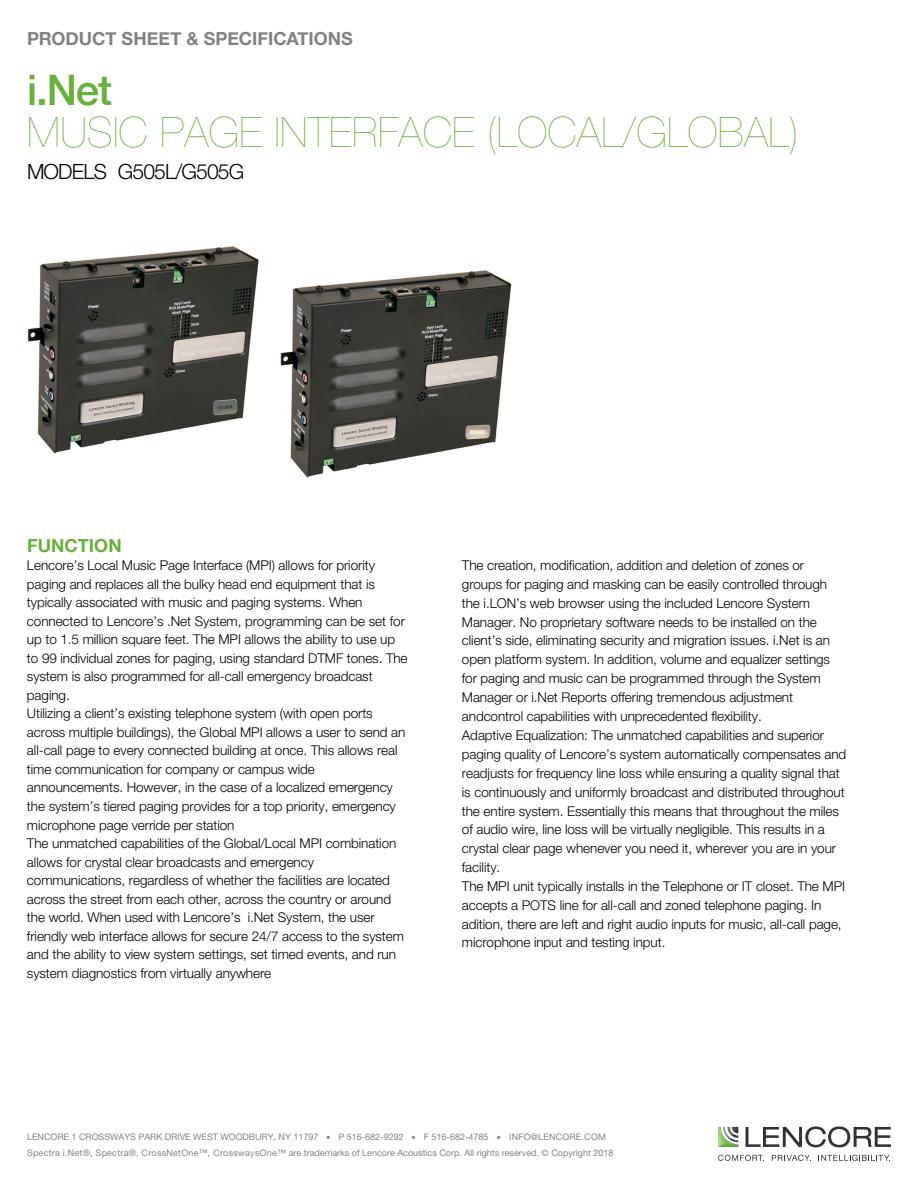
<style>
.page{position:relative;width:918px;height:1188px;background:#fff}
.page>*{position:absolute;margin:0;border:0;box-sizing:border-box;transform-origin:0 0}
.t1{font:200 42px "Helvetica Neue LT Std";letter-spacing:.01em;color:#67b03c}
.t2{font:500 42px "Helvetica Neue LT";color:#67b03c}
.t3{font:300 21px "Helvetica Neue LT Std";letter-spacing:-.04em;color:#000}
.t4{font:700 18px "Helvetica Neue";color:#808285}
.t5{font:700 18px "Helvetica Neue LT";letter-spacing:.005em;color:#67b03c}
.t6{font:300 13.5px/18.5px "Helvetica Neue LT Std";letter-spacing:-.005em;color:#000}
.t7{font:9px/15.1px "Helvetica Neue LT Std";color:#808285}
</style>
<div class="page">
<svg style="left:746px;top:1126px;width:145px;height:21px"></svg>
<svg style="left:718px;top:1127px;width:20px;height:20px"></svg>
<svg style="left:718px;top:1155px;width:46px;height:6px"></svg>
<svg style="left:772px;top:1155px;width:39px;height:6px"></svg>
<svg style="left:821px;top:1155px;width:69px;height:6px"></svg>
<img style="left:27px;top:246px;width:232px;height:208px">
<img style="left:280px;top:270px;width:232px;height:208px">
<h3 class="t4" style="left:27px;top:24px;width:327px">PRODUCT SHEET &amp; SPECIFICATIONS</h3>
<h1 class="t2" style="left:27px;top:65px;width:86px">i.Net</h1>
<h1 class="t1" style="left:27px;top:107px;width:773px">MUSIC PAGE INTERFACE (LOCAL/GLOBAL)</h1>
<h2 class="t3" style="left:27px;top:159px;width:219px">MODELS G505L/G505G</h2>
<h3 class="t5" style="left:27px;top:534px;width:96px">FUNCTION</h3>
<p class="t6" style="left:27px;top:556px;width:382px">Lencore’s Local Music Page Interface (MPI) allows for priority paging and replaces all the bulky head end equipment that is typically associated with music and paging systems. When connected to Lencore’s .Net System, programming can be set for up to 1.5 million square feet. The MPI allows the ability to use up to 99 individual zones for paging, using standard DTMF tones. The system is also programmed for all-call emergency broadcast paging.<br>Utilizing a client’s existing telephone system (with open ports across multiple buildings), the Global MPI allows a user to send an all-call page to every connected building at once. This allows real time communication for company or campus wide announcements. However, in the case of a localized emergency the system’s tiered paging provides for a top priority, emergency microphone page verride per station<br>The unmatched capabilities of the Global/Local MPI combination allows for crystal clear broadcasts and emergency communications, regardless of whether the facilities are located across the street from each other, across the country or around the world. When used with Lencore’s i.Net System, the user friendly web interface allows for secure 24/7 access to the system and the ability to view system settings, set timed events, and run system diagnostics from virtually anywhere</p>
<p class="t6" style="left:462px;top:556px;width:386px;line-height:18.9px">The creation, modification, addition and deletion of zones or groups for paging and masking can be easily controlled through the i.LON’s web browser using the included Lencore System Manager. No proprietary software needs to be installed on the client’s side, eliminating security and migration issues. i.Net is an open platform system. In addition, volume and equalizer settings for paging and music can be programmed through the System Manager or i.Net Reports offering tremendous adjustment andcontrol capabilities with unprecedented flexibility.<br>Adaptive Equalization: The unmatched capabilities and superior paging quality of Lencore’s system automatically compensates and readjusts for frequency line loss while ensuring a quality signal that is continuously and uniformly broadcast and distributed throughout the entire system. Essentially this means that throughout the miles of audio wire, line loss will be virtually negligible. This results in a crystal clear page whenever you need it, wherever you are in your facility.<br>The MPI unit typically installs in the Telephone or IT closet. The MPI accepts a POTS line for all-call and zoned telephone paging. In adition, there are left and right audio inputs for music, all-call page, microphone input and testing input.</p>
<p class="t7" style="left:27px;top:1130px;width:588px;text-indent:482px">INFO@LENCORE.COM<br>Spectra i.Net®, Spectra®, CrossNetOne™, CrosswaysOne™ are trademarks of Lencore Acoustics Corp. All rights reserved. © Copyright 2018</p>
<p class="t7" style="left:27px;top:1130px;width:293px">LENCORE 1 CROSSWAYS PARK DRIVE WEST WOODBURY, NY 11797</p>
<p class="t7" style="left:338px;top:1130px;width:67px">P 516-682-9292</p>
<p class="t7" style="left:424px;top:1130px;width:66px">F 516-682-4785</p>
</div>
